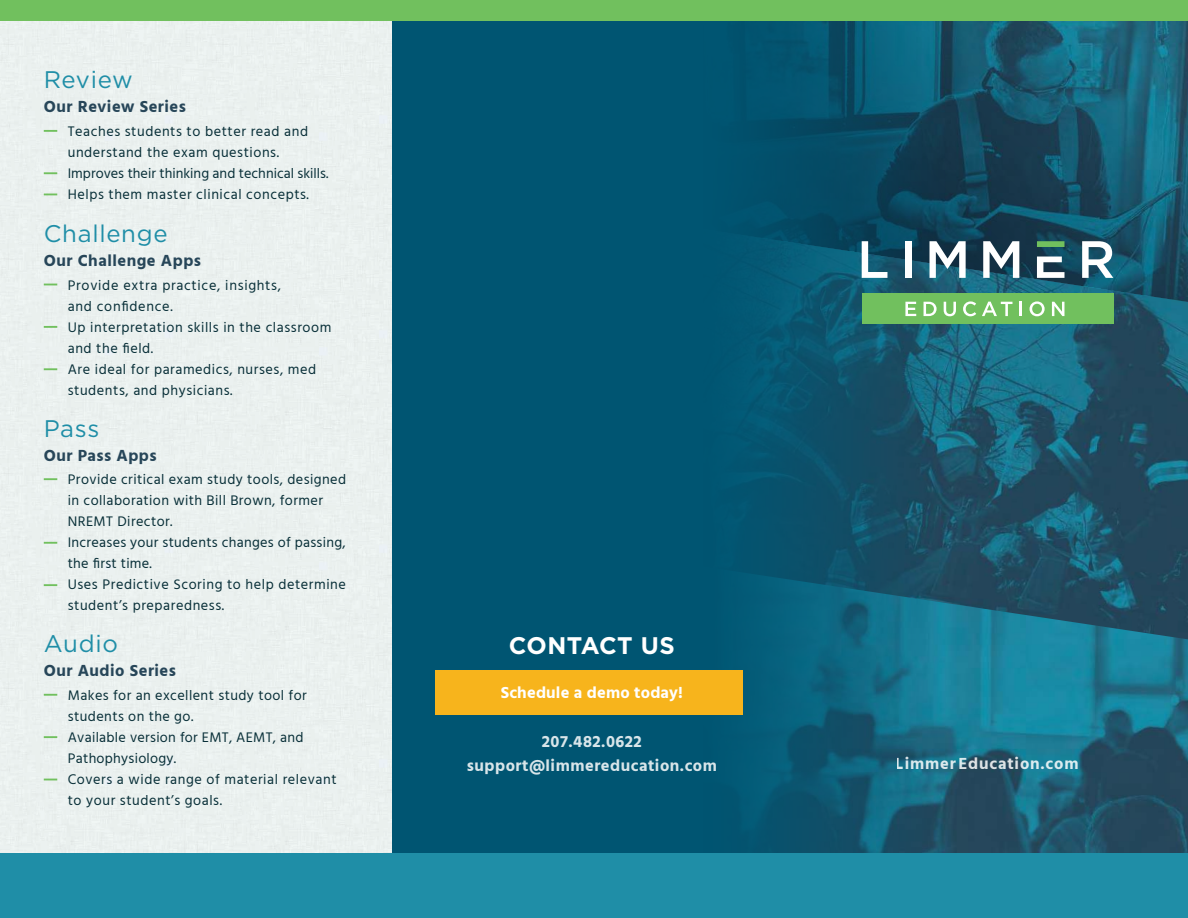
<style>
.page{position:relative;width:1188px;height:918px;background:#fff}
.page>*{position:absolute;margin:0;border:0;box-sizing:border-box;transform-origin:0 0}
.t1{font:24px "Gotham HTF";letter-spacing:.03em;color:#1f8ea7}
.t2{font:700 24px "Gotham HTF";letter-spacing:.02em;color:#fff}
.t3{font:700 16.5px "Hind";letter-spacing:.03em;color:#274659}
.t4{font:700 16.5px/24px "Hind";letter-spacing:.03em;color:rgb(255 255 255/.85);text-align:center}
.t5{font:700 16.5px "Hind";letter-spacing:.01em;color:#fff}
.t6{font:700 16.5px "Hind";letter-spacing:.05em;color:#fff}
.t7{font:14.25px/21px "Hind";letter-spacing:.04em;color:#082f38}
</style>
<div class="page">
<img style="left:1168px;top:302px;width:20px;height:262px">
<img style="left:1168px;top:564px;width:20px;height:290px">
<img style="left:1168px;top:20px;width:20px;height:252px">
<img style="left:1168px;top:272px;width:20px;height:30px">
<img style="left:392px;top:20px;width:776px;height:834px">
<div style="left:0;top:20px;width:392px;height:834px;background:#eaf0ee"></div>
<svg style="left:44px;top:130px;width:13px;height:2px"></svg>
<svg style="left:44px;top:172px;width:13px;height:2px"></svg>
<svg style="left:44px;top:194px;width:13px;height:1px"></svg>
<svg style="left:44px;top:284px;width:13px;height:1px"></svg>
<svg style="left:44px;top:326px;width:13px;height:2px"></svg>
<svg style="left:44px;top:368px;width:13px;height:2px"></svg>
<svg style="left:44px;top:478px;width:13px;height:2px"></svg>
<svg style="left:44px;top:542px;width:13px;height:2px"></svg>
<svg style="left:44px;top:584px;width:13px;height:2px"></svg>
<svg style="left:44px;top:694px;width:13px;height:2px"></svg>
<svg style="left:44px;top:736px;width:13px;height:2px"></svg>
<svg style="left:44px;top:779px;width:13px;height:1px"></svg>
<div style="left:435px;top:670px;width:308px;height:45px;background:#f7b41c"></div>
<div style="left:0;top:0;width:1188px;height:20px;background:#71c05e"></div>
<div style="left:0;top:854px;width:1188px;height:64px;background:#1f8ea7"></div>
<div style="left:862px;top:293px;width:251px;height:31px;background:#71c05e"></div>
<svg style="left:905px;top:302px;width:11px;height:14px"></svg>
<svg style="left:924px;top:302px;width:13px;height:14px"></svg>
<svg style="left:944px;top:302px;width:12px;height:14px"></svg>
<svg style="left:963px;top:301px;width:13px;height:15px"></svg>
<svg style="left:982px;top:302px;width:30px;height:14px"></svg>
<svg style="left:1020px;top:302px;width:2px;height:14px"></svg>
<svg style="left:1030px;top:301px;width:15px;height:15px"></svg>
<svg style="left:1052px;top:302px;width:12px;height:14px"></svg>
<div style="left:1037px;top:241px;width:27px;height:6px;background:#71c05e"></div>
<svg style="left:862px;top:241px;width:25px;height:37px"></svg>
<div style="left:905px;top:241px;width:7px;height:37px;background:#fff"></div>
<svg style="left:930px;top:241px;width:36px;height:37px"></svg>
<svg style="left:983px;top:241px;width:36px;height:37px"></svg>
<svg style="left:1037px;top:257px;width:27px;height:21px"></svg>
<svg style="left:1082px;top:241px;width:31px;height:37px"></svg>
<h1 class="t1" style="left:44px;top:71px;width:90px">Review</h1>
<p class="t3" style="left:44px;top:100px;width:144px">Our Review Series</p>
<p class="t7" style="left:68px;top:122px;width:262px">Teaches students to better read and understand the exam questions.<br>Improves their thinking and technical skills.<br>Helps them master clinical concepts.</p>
<h1 class="t1" style="left:44px;top:224px;width:125px">Challenge</h1>
<p class="t3" style="left:44px;top:254px;width:159px">Our Challenge Apps</p>
<p class="t7" style="left:68px;top:275px;width:265px">Provide extra practice, insights,<br>and confidence.<br>Up interpretation skills in the classroom and the field.<br>Are ideal for paramedics, nurses, med students, and physicians.</p>
<h1 class="t1" style="left:44px;top:419px;width:57px">Pass</h1>
<p class="t3" style="left:44px;top:449px;width:114px">Our Pass Apps</p>
<p class="t7" style="left:68px;top:470px;width:280px">Provide critical exam study tools, designed in collaboration with Bill Brown, former NREMT Director.<br>Increases your students changes of passing, the first time.<br>Uses Predictive Scoring to help determine student’s preparedness.</p>
<h1 class="t1" style="left:44px;top:635px;width:76px">Audio</h1>
<p class="t3" style="left:44px;top:664px;width:134px">Our Audio Series</p>
<p class="t7" style="left:68px;top:686px;width:270px">Makes for an excellent study tool for students on the go.<br>Available version for EMT, AEMT, and<br>Pathophysiology.<br>Covers a wide range of material relevant to your student’s goals.</p>
<h1 class="t2" style="left:509px;top:632px;width:168px">CONTACT US</h1>
<p class="t5" style="left:501px;top:686px;width:184px">Schedule a demo today!</p>
<p class="t4" style="left:467px;top:731px;width:252px">207.482.0622 support@limmereducation.com</p>
<p class="t6" style="left:896px;top:757px;width:184px">LimmerEducation.com</p>
</div>
